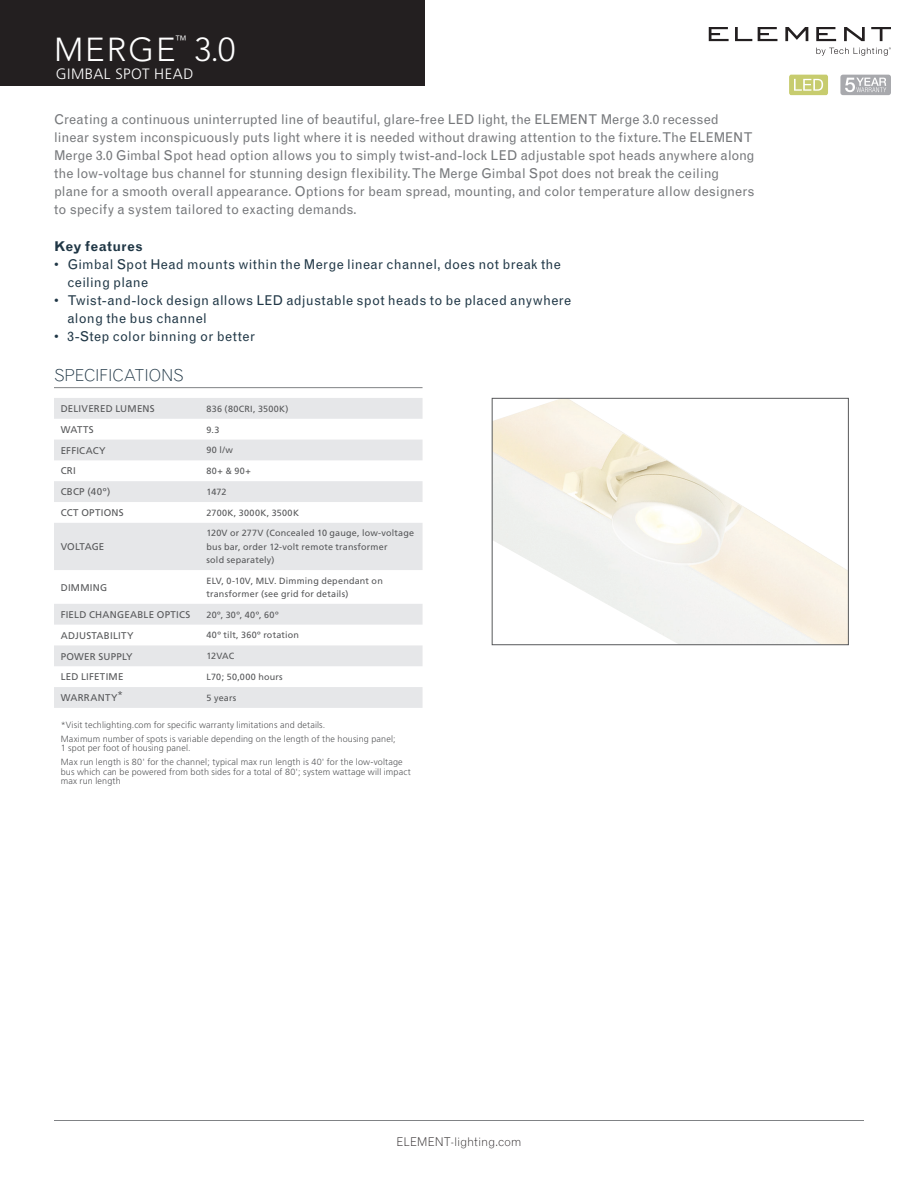
<style>
.page{position:relative;width:918px;height:1188px;background:#fff}
.page>*{position:absolute;margin:0;border:0;box-sizing:border-box;transform-origin:0 0}
.t1{font:300 33px "Avenir";letter-spacing:.06em;color:#fff}
.Spec_Header{font:300 16.5px "Grotesque";letter-spacing:-.015em;color:#203746}
.t2{font:300 15px "Frutiger";letter-spacing:.035em;color:#fff}
.t3{font:13.5px/18px "Grotesque";letter-spacing:-.005em;color:#76787b}
.t4{font:13.5px/18px "Grotesque";letter-spacing:.02em;color:#203746}
.t5{font:700 13.5px "Grotesque";letter-spacing:.02em;color:#203746}
.t6{font:300 12px "Grotesque";letter-spacing:-.01em;color:#231f20}
.t7{font:300 12px "Avenir";color:#fff}
.t8{font:9.75px "Frutiger";letter-spacing:.025em;color:#57585a}
.t9{font:9.75px "Frutiger";color:#57585a}
.t10{font:300 9px/9.8px "Frutiger";letter-spacing:.015em;color:#57585a}
.t11{font:9px/13.5px "Frutiger";letter-spacing:.025em;color:#57585a}
.t12{font:9px "Frutiger";letter-spacing:.05em;color:#57585a}
</style>
<div class="page">
<hr style="left:54px;top:1120px;width:810px;height:1px;background:#808285">
<div style="left:840px;top:75px;width:51px;height:20px;background:#a8a9ad;border-radius:3px"></div>
<svg style="left:845px;top:78px;width:41px;height:14px"></svg>
<div style="left:789px;top:75px;width:39px;height:20px;background:#c7cc6e;border-radius:2px"></div>
<svg style="left:794px;top:79px;width:29px;height:12px"></svg>
<svg style="left:709px;top:27px;width:20px;height:14px"></svg>
<svg style="left:735px;top:27px;width:17px;height:14px"></svg>
<svg style="left:758px;top:27px;width:19px;height:14px"></svg>
<svg style="left:785px;top:27px;width:23px;height:14px"></svg>
<svg style="left:816px;top:27px;width:20px;height:14px"></svg>
<svg style="left:844px;top:27px;width:21px;height:14px"></svg>
<svg style="left:871px;top:27px;width:20px;height:14px"></svg>
<svg style="left:816px;top:47px;width:75px;height:9px"></svg>
<div style="left:0;top:0;width:425px;height:86px;background:#231f20"></div>
<img style="left:494px;top:400px;width:353px;height:243px">
<div style="left:492px;top:398px;width:357px;height:247px;border:1px solid #57585a"></div>
<svg style="left:54px;top:398px;width:369px;height:310px;fill:#e6e7e9"></svg>
<hr style="left:54px;top:387px;width:369px;height:1px;background:#808285">
<h1 class="t1" style="left:54px;top:31px;width:123px">MERGE</h1>
<p class="t7" style="left:175px;top:33px;width:13px">™</p>
<h1 class="t1" style="left:194px;top:31px;width:43px">3.0</h1>
<p class="t2" style="left:56px;top:65px;width:139px">GIMBAL SPOT HEAD</p>
<p class="t3" style="left:54px;top:110px;width:702px">Creating a continuous uninterrupted line of beautiful, glare-free LED light, the ELEMENT Merge 3.0 recessed linear system inconspicuously puts light where it is needed without drawing attention to the fixture. The ELEMENT Merge 3.0 Gimbal Spot head option allows you to simply twist-and-lock LED adjustable spot heads anywhere along the low-voltage bus channel for stunning design flexibility. The Merge Gimbal Spot does not break the ceiling plane for a smooth overall appearance. Options for beam spread, mounting, and color temperature allow designers to specify a system tailored to exacting demands.</p>
<p class="t5" style="left:54px;top:238px;width:90px">Key features</p>
<p class="t4" style="left:68px;top:255px;width:495px;text-indent:-14px">• Gimbal Spot Head mounts within the Merge linear channel, does not break the ceiling plane</p>
<p class="t4" style="left:68px;top:291px;width:505px;text-indent:-14px">• Twist-and-lock design allows LED adjustable spot heads to be placed anywhere along the bus channel</p>
<p class="t4" style="left:54px;top:327px;width:203px">• 3-Step color binning or better</p>
<p class="Spec_Header" style="left:54px;top:365px;width:131px">SPECIFICATIONS</p>
<p class="t8" style="left:61px;top:403px;width:96px">DELIVERED LUMENS</p>
<p class="t11" style="left:207px;top:402px;width:84px">836 (80CRI, 3500K)</p>
<p class="t8" style="left:61px;top:424px;width:35px">WATTS</p>
<p class="t11" style="left:207px;top:423px;width:14px">9.3</p>
<p class="t8" style="left:61px;top:445px;width:47px">EFFICACY</p>
<p class="t11" style="left:207px;top:444px;width:28px">90 l/w</p>
<p class="t8" style="left:61px;top:465px;width:17px">CRI</p>
<p class="t11" style="left:207px;top:464px;width:46px">80+ &amp; 90+</p>
<p class="t8" style="left:61px;top:486px;width:51px">CBCP (40º)</p>
<p class="t11" style="left:207px;top:485px;width:21px">1472</p>
<p class="t8" style="left:61px;top:507px;width:65px">CCT OPTIONS</p>
<p class="t11" style="left:207px;top:506px;width:94px">2700K, 3000K, 3500K</p>
<p class="t9" style="left:61px;top:541px;width:45px">VOLTAGE</p>
<p class="t11" style="left:207px;top:526px;width:209px">120V or 277V (Concealed 10 gauge, low-voltage bus bar, order 12-volt remote transformer<br>sold separately)</p>
<p class="t8" style="left:61px;top:581px;width:48px">DIMMING</p>
<p class="t11" style="left:207px;top:574px;width:178px">ELV, 0-10V, MLV. Dimming dependant on transformer (see grid for details)</p>
<p class="t8" style="left:61px;top:609px;width:131px">FIELD CHANGEABLE OPTICS</p>
<p class="t12" style="left:207px;top:609px;width:74px">20º, 30º, 40º, 60º</p>
<p class="t8" style="left:61px;top:630px;width:74px">ADJUSTABILITY</p>
<p class="t11" style="left:207px;top:629px;width:94px">40º tilt, 360º rotation</p>
<p class="t8" style="left:61px;top:650px;width:74px">POWER SUPPLY</p>
<p class="t11" style="left:207px;top:649px;width:29px">12VAC</p>
<p class="t8" style="left:61px;top:671px;width:64px">LED LIFETIME</p>
<p class="t11" style="left:207px;top:670px;width:78px">L70; 50,000 hours</p>
<p class="t8" style="left:61px;top:692px;width:64px">WARRANTY*</p>
<p class="t11" style="left:207px;top:691px;width:31px">5 years</p>
<p class="t10" style="left:61px;top:720px;width:266px">*Visit techlighting.com for specific warranty limitations and details.</p>
<p class="t10" style="left:61px;top:734px;width:337px">Maximum number of spots is variable depending on the length of the housing panel;<br>1 spot per foot of housing panel.</p>
<p class="t10" style="left:61px;top:757px;width:352px">Max run length is 80' for the channel; typical max run length is 40' for the low-voltage bus which can be powered from both sides for a total of 80'; system wattage will impact max run length</p>
<p class="t6" style="left:397px;top:1134px;width:126px">ELEMENT-lighting.com</p>
</div>
